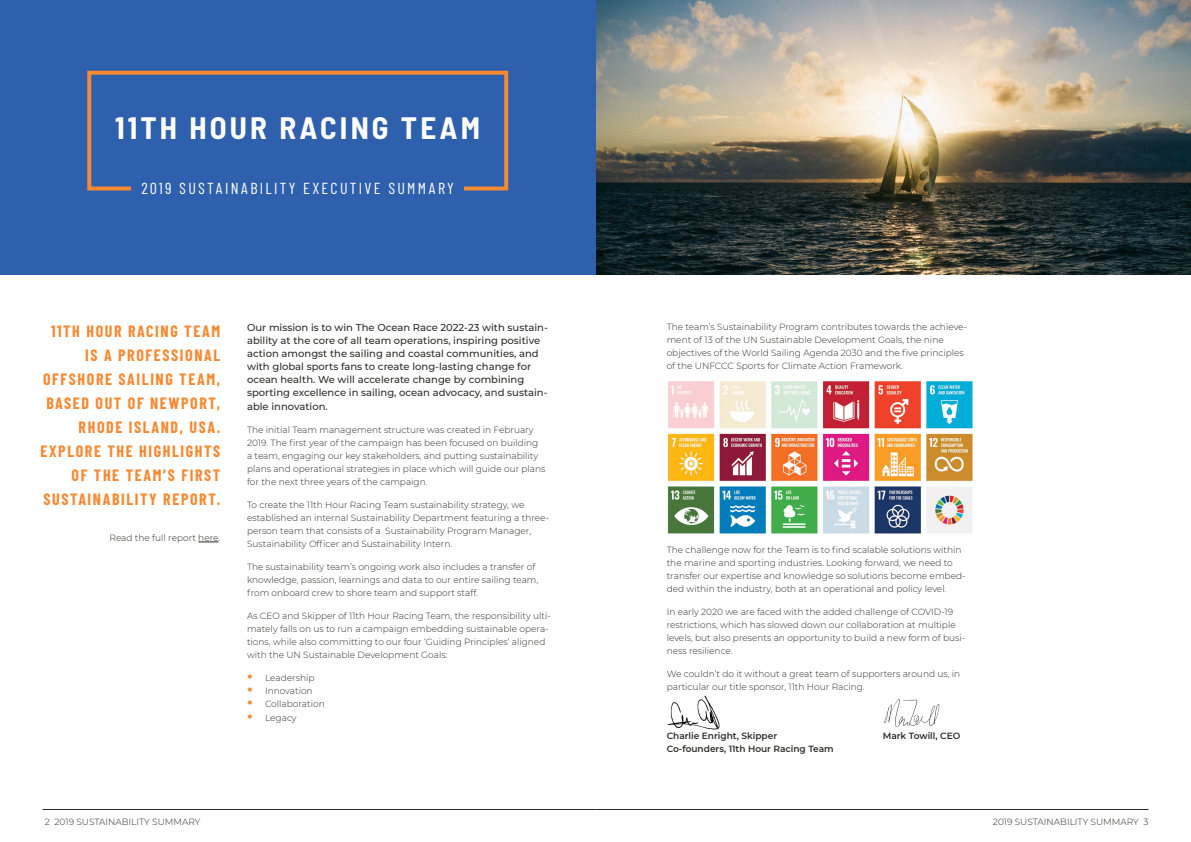
<style>
.page{position:relative;width:1191px;height:842px;background:#fff}
.page>*{position:absolute;margin:0;border:0;box-sizing:border-box;transform-origin:0 0}
.t1{font:700 semi-condensed 31px "Barlow";letter-spacing:.1em;color:#fff}
.t2{font:700 16px/24px "Barlow Condensed";letter-spacing:.1em;color:#f68a33;text-align:right}
.t3{font:16px "Barlow Condensed";letter-spacing:.14em;color:#fff}
.t4{font:500 10px/13px "Montserrat";color:#292927}
.t5{font:300 9px/13px "Montserrat";color:#292927}
.t6{font:600 9px "Montserrat";color:#292927}
.s1{font-weight:700;font-size:16px;color:#f68a33}
</style>
<div class="page">
<img style="left:595px;top:0;width:596px;height:274px">
<div style="left:0;top:0;width:595px;height:274px;background:#2e60ad"></div>
<div style="left:87px;top:71px;width:421px;height:119px;border:4px solid #f68a33"></div>
<img style="left:667px;top:381px;width:305px;height:153px">
<img style="left:667px;top:695px;width:53px;height:34px">
<img style="left:884px;top:698px;width:56px;height:29px">
<hr style="left:43px;top:809px;width:552px;height:1px;background:#292927">
<hr style="left:595px;top:809px;width:553px;height:1px;background:#292927">
<svg style="left:198px;top:542px;width:20px;height:1px"></svg>
<div style="left:131px;top:178px;width:333px;height:23px;background:#2e60ad"></div>
<svg style="left:667px;top:381px;width:152px;height:50px"></svg>
<svg style="left:821px;top:485px;width:51px;height:49px;fill:#c9dbe6"></svg>
<h1 class="t1" style="left:115px;top:108px;width:366px">11TH HOUR RACING TEAM</h1>
<h2 class="t3" style="left:141px;top:178px;width:314px">2019 SUSTAINABILITY EXECUTIVE SUMMARY</h2>
<h2 class="t2" style="left:40px;top:319px;width:181px">11TH HOUR RACING TEAM<br>IS A PROFESSIONAL<br>OFFSHORE SAILING TEAM,<br>BASED OUT OF NEWPORT,<br>RHODE ISLAND, USA.<br>EXPLORE THE HIGHLIGHTS<br>OF THE TEAM’S FIRST<br>SUSTAINABILITY REPORT.</h2>
<p class="t5" style="left:110px;top:531px;width:112px">Read the full report here.</p>
<p class="t4" style="left:247px;top:320px;width:302px">Our mission is to win The Ocean Race 2022-23 with sustain&shy;ability at the core of all team operations, inspiring positive action amongst the sailing and coastal communities, and with global sports fans to create long-lasting change for ocean health. We will accelerate change by combining sporting excellence in sailing, ocean advocacy, and sustain-</p>
<p class="t4" style="left:247px;top:399px;width:82px">able innovation.</p>
<p class="t5" style="left:247px;top:423px;width:300px">The initial Team management structure was created in February 2019. The first year of the campaign has been focused on building a team, engaging our key stakeholders, and putting sustainability plans and operational strategies in place which will guide our plans for the next three years of the campaign.</p>
<p class="t5" style="left:247px;top:498px;width:304px">To create the 11th Hour Racing Team sustainability strategy, we established an internal Sustainability Department featuring a three&shy;person team that consists of a Sustainability Program Manager, Sustainability Officer and Sustainability Intern.</p>
<p class="t5" style="left:247px;top:560px;width:293px">The sustainability team’s ongoing work also includes a transfer of knowledge, passion, learnings and data to our entire sailing team, from onboard crew to shore team and support staff.</p>
<p class="t5" style="left:247px;top:609px;width:305px">As CEO and Skipper of 11th Hour Racing Team, the responsibility ulti&shy;mately falls on us to run a campaign embedding sustainable opera&shy;tions, while also committing to our four ‘Guiding Principles’ aligned with the UN Sustainable Development Goals:</p>
<p class="t5" style="left:247px;top:671px;width:69px"><span class="s1">•</span> Leadership</p>
<p class="t5" style="left:247px;top:684px;width:67px"><span class="s1">•</span> Innovation</p>
<p class="t5" style="left:247px;top:697px;width:79px"><span class="s1">•</span> Collaboration</p>
<p class="t5" style="left:247px;top:711px;width:51px"><span class="s1">•</span> Legacy</p>
<p class="t5" style="left:666px;top:320px;width:302px">The team’s Sustainability Program contributes towards the achieve&shy;ment of 13 of the UN Sustainable Development Goals, the nine objectives of the World Sailing Agenda 2030 and the five principles of the UNFCCC Sports for Climate Action Framework.</p>
<p class="t5" style="left:666px;top:543px;width:300px">The challenge now for the Team is to find scalable solutions within the marine and sporting industries. Looking forward, we need to transfer our expertise and knowledge so solutions become embed&shy;ded within the industry, both at an operational and policy level.</p>
<p class="t5" style="left:666px;top:605px;width:300px">In early 2020 we are faced with the added challenge of COVID-19 restrictions, which has slowed down our collaboration at multiple levels, but also presents an opportunity to build a new form of busi&shy;ness resilience.</p>
<p class="t5" style="left:666px;top:667px;width:295px">We couldn’t do it without a great team of supporters around us, in particular our title sponsor, 11th Hour Racing.</p>
<p class="t6" style="left:666px;top:729px;width:112px">Charlie Enright, Skipper</p>
<p class="t6" style="left:882px;top:729px;width:79px">Mark Towill, CEO</p>
<p class="t6" style="left:666px;top:742px;width:168px">Co-founders, 11th Hour Racing Team</p>
<p class="t5" style="left:45px;top:815px;width:157px">2 2019 SUSTAINABILITY SUMMARY</p>
<p class="t5" style="left:993px;top:815px;width:157px">2019 SUSTAINABILITY SUMMARY 3</p>
</div>
